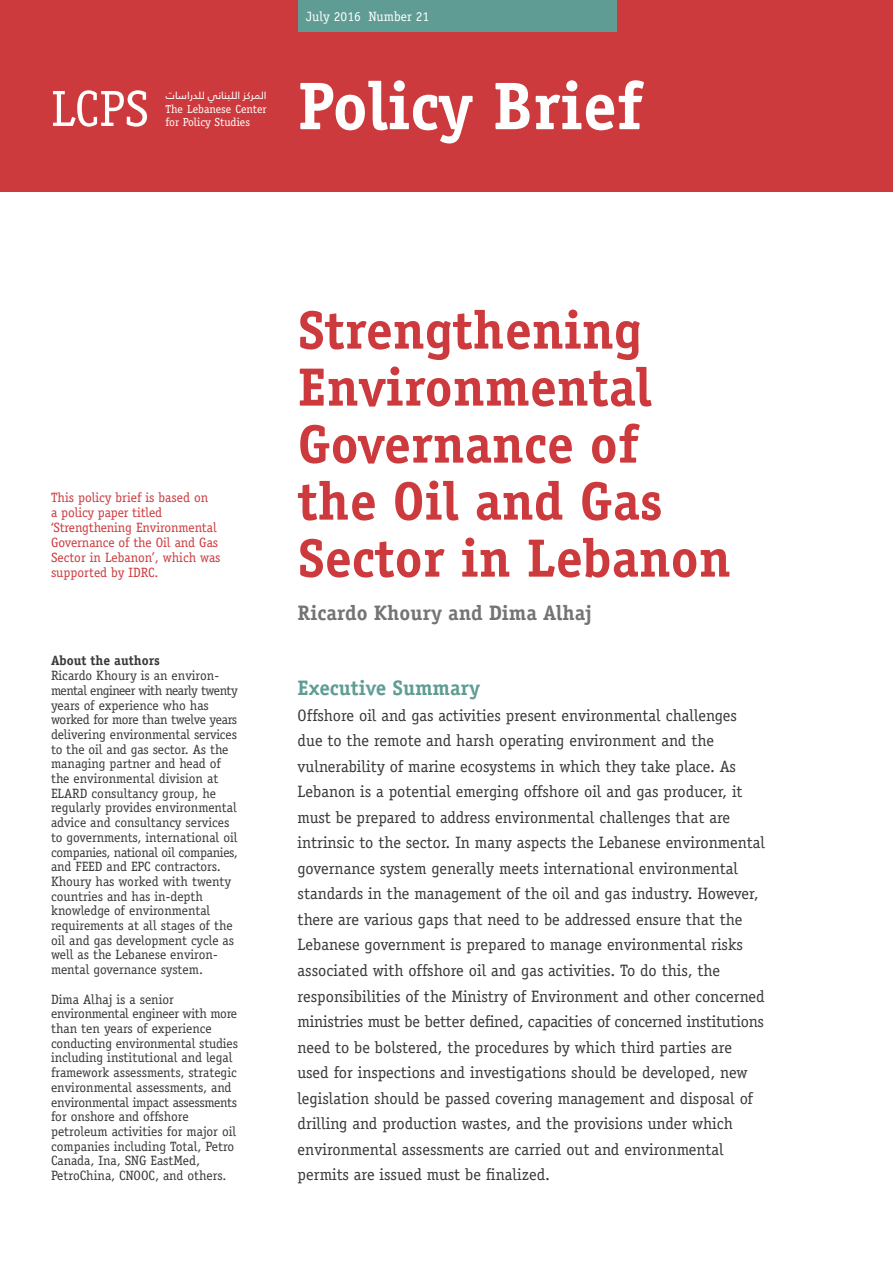
<style>
.page{position:relative;width:893px;height:1263px;background:#fff}
.page>*{position:absolute;margin:0;border:0;box-sizing:border-box;transform-origin:0 0}
.t1{font:700 67.5px "Officina Serif Std";color:#fff}
.t2{font:700 54px/57px "Officina Serif Std";color:#cc3a3d}
.t3{font:51px "Officina Serif Std";color:#fff}
.t4{font:700 21px "Officina Serif Std";color:#747475}
.t5{font:700 21px "Officina Serif Std";color:#5f9d94}
.t6{font:16.5px/25.5px "Officina Serif Std";color:#39383a}
.t7{font:13.5px/14.7px "Officina Serif Std";color:#39383a}
.t8{font:13.5px/15px "Officina Serif Std";letter-spacing:-.005em;color:#cc3a3d}
.t9{font:13.5px "Officina Serif Std";color:#fff}
.t10{font:700 13.5px "Officina Serif Std";color:#39383a}
.t11{font:11.7px/12.9px "Officina Serif Std";color:#fff}
.t12{font:10.5px "Frutiger LT Arabic 55 Roman";color:#fff}
</style>
<div class="page">
<div style="left:0;top:0;width:893px;height:191px;background:#cc3a3d"></div>
<div style="left:298px;top:0;width:319px;height:32px;background:#5f9d94"></div>
<p class="t9" style="left:306px;top:8px;width:125px">July 2016 Number 21</p>
<h3 class="t3" style="left:51px;top:79px;width:100px">LCPS</h3>
<h1 class="t1" style="left:298px;top:81px;width:347px">Policy Brief</h1>
<p class="t12" style="left:166px;top:89px;width:102px">ت سا يل لدر ا مركزاللبنان ال</p>
<p class="t11" style="left:166px;top:103px;width:102px">The Lebanese Center for Policy Studies</p>
<p class="t8" style="left:51px;top:489px;width:171px">This policy brief is based on<br>a policy paper titled ‘Strengthening Environmental<br>Governance of the Oil and Gas<br>Sector in Lebanon’, which was supported by IDRC.</p>
<p class="t10" style="left:51px;top:656px;width:110px">About the authors</p>
<p class="t7" style="left:51px;top:668px;width:188px">Ricardo Khoury is an environ&shy;mental engineer with nearly twenty years of experience who has worked for more than twelve years delivering environmental services to the oil and gas sector. As the managing partner and head of the environmental division at<br>ELARD consultancy group, he regularly provides environmental advice and consultancy services to governments, international oil companies, national oil companies, and FEED and EPC contractors.<br>Khoury has worked with twenty countries and has in-depth knowledge of environmental requirements at all stages of the oil and gas development cycle as well as the Lebanese environ&shy;mental governance system.</p>
<p class="t7" style="left:51px;top:991px;width:188px">Dima Alhaj is a senior environmental engineer with more than ten years of experience conducting environmental studies including institutional and legal framework assessments, strategic environmental assessments, and environmental impact assessments for onshore and offshore petroleum activities for major oil companies including Total, Petro<br>Canada, Ina, SNG EastMed,<br>PetroChina, CNOOC, and others.</p>
<h2 class="t2" style="left:298px;top:306px;width:435px">Strengthening<br>Environmental<br>Governance of the Oil and Gas<br>Sector in Lebanon</h2>
<p class="t4" style="left:298px;top:605px;width:296px">Ricardo Khoury and Dima Alhaj</p>
<p class="t5" style="left:298px;top:680px;width:184px">Executive Summary</p>
<p class="t6" style="left:298px;top:702px;width:469px">Offshore oil and gas activities present environmental challenges due to the remote and harsh operating environment and the vulnerability of marine ecosystems in which they take place. As Lebanon is a potential emerging offshore oil and gas producer, it must be prepared to address environmental challenges that are intrinsic to the sector. In many aspects the Lebanese environmental governance system generally meets international environmental standards in the management of the oil and gas industry. However, there are various gaps that need to be addressed ensure that the Lebanese government is prepared to manage environmental risks associated with offshore oil and gas activities. To do this, the responsibilities of the Ministry of Environment and other concerned ministries must be better defined, capacities of concerned institutions need to be bolstered, the procedures by which third parties are used for inspections and investigations should be developed, new legislation should be passed covering management and disposal of drilling and production wastes, and the provisions under which environmental assessments are carried out and environmental permits are issued must be finalized.</p>
</div>
